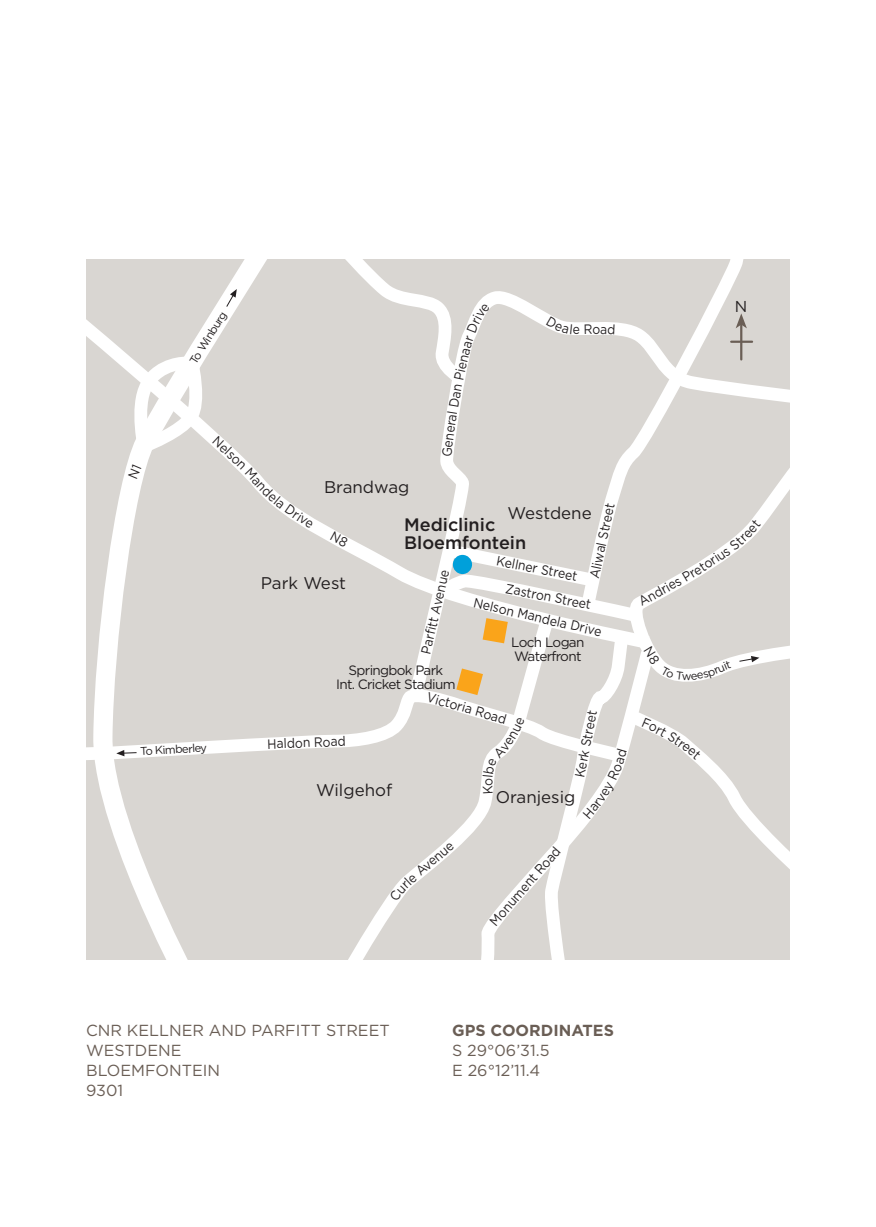
<style>
.page{position:relative;width:876px;height:1227px;background:#fff}
.page>*{position:absolute;margin:0;border:0;box-sizing:border-box;transform-origin:0 0}
.t1{font:500 18px/18px "Gotham";color:#231f20}
.t2{font:17px "Gotham";color:#231f20}
.t3{font:16px/20px "Gotham";color:#6a5e55}
.t4{font:700 16px "Gotham";color:#6a5e55}
.t5{font:15.8px "Gotham";color:#231f20}
.t6{font:13.6px "Gotham";letter-spacing:-.05em;color:#231f20;scale:.9 1}
.t7{font:13.6px/13.6px "Gotham";letter-spacing:-.05em;color:#231f20;text-align:center}
.t8{font:11.2px "Gotham";color:#231f20}
</style>
<div class="page">
<svg style="left:86px;top:259px;width:140px;height:700px;background:#dedbd8"></svg>
<svg style="left:116px;top:750px;width:20px;height:6px"></svg>
<svg style="left:117px;top:350px;width:88px;height:128px"></svg>
<svg style="left:226px;top:259px;width:563px;height:700px;background:#dddbd7"></svg>
<p class="t8" style="left:186px;top:359px;width:60px;rotate:-58deg">To W inburg</p>
<p class="t6" style="left:592px;top:320px;width:10px">o</p>
<p class="t6" style="left:220px;top:432px;width:31px;rotate:43deg">Nels</p>
<p class="t8" style="left:140px;top:744px;width:68px;rotate:-3deg">To Kim berley</p>
<p class="t2" style="left:324px;top:476px;width:87px">Brandwag</p>
<p class="t2" style="left:261px;top:571px;width:87px">Park West</p>
<p class="t6" style="left:585px;top:576px;width:87px;rotate:-78deg">Aliwal Street</p>
<p class="t6" style="left:507px;top:579px;width:98px;rotate:11deg">Zastron Street</p>
<p class="t2" style="left:507px;top:502px;width:86px">Westdene</p>
<p class="t1" style="left:404px;top:515px;width:124px">Mediclinic<br>Bloemfontein</p>
<p class="t6" style="left:498px;top:552px;width:93px;rotate:11deg">Kellner Street</p>
<p class="t6" style="left:416px;top:652px;width:97px;rotate:-77deg">Parfi tt Avenue</p>
<p class="t6" style="left:475px;top:594px;width:147px;rotate:13deg">Nelson Mandela Drive</p>
<p class="t7" style="left:511px;top:635px;width:75px">Loch Logan</p>
<p class="t7" style="left:514px;top:649px;width:69px">Waterfront</p>
<p class="t7" style="left:336px;top:663px;width:121px">Springbok Park<br>Int. Cricket Stadium</p>
<p class="t6" style="left:267px;top:735px;width:88px;rotate:-2deg">Haldon Road</p>
<p class="t6" style="left:429px;top:688px;width:93px;rotate:16deg">V ictoria Road</p>
<p class="t6" style="left:570px;top:775px;width:77px;rotate:-79deg">Kerk Street</p>
<p class="t2" style="left:316px;top:779px;width:78px">Wilgehof</p>
<p class="t2" style="left:495px;top:786px;width:81px">Oranjesig</p>
<p class="t6" style="left:485px;top:918px;width:113px;rotate:-49deg">Monum ent Road</p>
<p class="t6" style="left:643px;top:590px;width:28px;rotate:-29deg">ndri</p>
<p class="t3" style="left:86px;top:1020px;width:305px">CNR KELLNER AND PARFITT STREET</p>
<p class="t3" style="left:86px;top:1040px;width:135px">WESTDENE<br>BLOEMFONTEIN</p>
<p class="t3" style="left:86px;top:1080px;width:39px">9301</p>
<p class="t4" style="left:452px;top:1021px;width:163px">GPS COORDINATES</p>
<p class="t3" style="left:452px;top:1040px;width:99px">S 29°06’31.5</p>
<p class="t3" style="left:452px;top:1060px;width:90px">E 26°12’11.4</p>
<p class="t5" style="left:734px;top:296px;width:14px">N</p>
</div>
